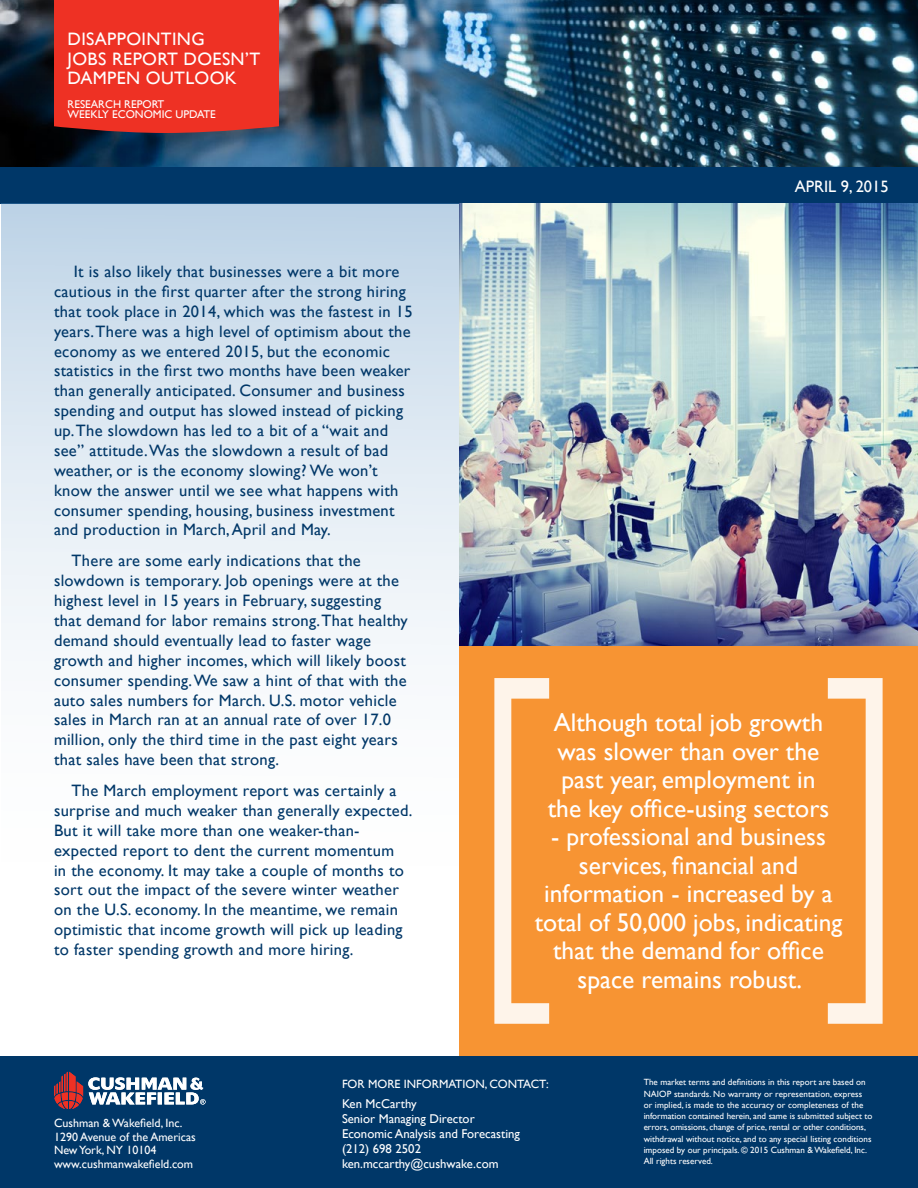
<style>
.page{position:relative;width:918px;height:1188px;background:#fff}
.page>*{position:absolute;margin:0;border:0;box-sizing:border-box;transform-origin:0 0}
.t1{font:25.5px/28.5px "Gill Sansfor CW";color:#fff;text-align:center}
.t2{font:18px/19.5px "Gill Sansfor CW";letter-spacing:.02em;color:#fff}
.Red_bullit_Blue_text{font:16.5px/19.8px "Gill Sansfor CW";letter-spacing:.02em;color:#003768}
.t3{font:16.5px "Gill Sansfor CW";color:#fff}
.t4{font:12.75px/15px "Gill Sansfor CW";color:#fff}
.t5{font:12px/13.5px "Gill Sansfor CW";color:#fff}
.t6{font:11.25px/10.5px "Gill Sansfor CW";color:#fff}
.t7{font:9px/11.2px "Gill Sansfor CW";color:#fff}
</style>
<div class="page">
<img style="left:0;top:0;width:918px;height:167px">
<div style="left:0;top:1056px;width:918px;height:132px;background:#003768"></div>
<div style="left:0;top:167px;width:918px;height:37px;background:#003768"></div>
<div style="left:54px;top:0;width:225px;height:133px;background:#ee3124"></div>
<svg style="left:54px;top:1072px;width:152px;height:37px"></svg>
<div style="left:1px;top:204px;width:459px;height:852px;background:linear-gradient(to bottom,#cadbeb,#fff)"></div>
<div style="left:459px;top:646px;width:459px;height:410px;background:#f79433"></div>
<svg style="left:494px;top:678px;width:55px;height:346px"></svg>
<svg style="left:828px;top:678px;width:55px;height:346px"></svg>
<img style="left:460px;top:204px;width:458px;height:442px">
<p class="t2" style="left:68px;top:29px;width:194px">DISAPPOINTING<br>JOBS REPORT DOESN’T<br>DAMPEN OUTLOOK</p>
<p class="t6" style="left:68px;top:99px;width:150px">RESEARCH REPORT<br>WEEKLY ECONOMIC UPDATE</p>
<p class="Red_bullit_Blue_text" style="left:54px;top:261px;width:360px;text-indent:20px">It is also likely that businesses were a bit more cautious in the first quarter after the strong hiring that took place in 2014, which was the fastest in 15 years. There was a high level of optimism about the economy as we entered 2015, but the economic statistics in the first two months have been weaker than generally anticipated. Consumer and business spending and output has slowed instead of picking up. The slowdown has led to a bit of a “wait and see” attitude. Was the slowdown a result of bad weather, or is the economy slowing? We won’t know the answer until we see what happens with consumer spending, housing, business investment and production in March, April and May.</p>
<p class="Red_bullit_Blue_text" style="left:54px;top:551px;width:355px;text-indent:18px">There are some early indications that the slowdown is temporary. Job openings were at the highest level in 15 years in February, suggesting that demand for labor remains strong. That healthy demand should eventually lead to faster wage growth and higher incomes, which will likely boost consumer spending. We saw a hint of that with the auto sales numbers for March. U.S. motor vehicle sales in March ran at an annual rate of over 17.0 million, only the third time in the past eight years that sales have been that strong.</p>
<p class="Red_bullit_Blue_text" style="left:54px;top:780px;width:360px;text-indent:18px">The March employment report was certainly a surprise and much weaker than generally expected.<br>But it will take more than one weaker-than&shy;expected report to dent the current momentum<br>in the economy. It may take a couple of months to sort out the impact of the severe winter weather on the U.S. economy. In the meantime, we remain optimistic that income growth will pick up leading to faster spending growth and more hiring.</p>
<p class="t3" style="left:795px;top:175px;width:95px">APRIL 9, 2015</p>
<p class="t1" style="left:548px;top:708px;width:283px">Although total job growth was slower than over the past year, employment in the key office-using sectors</p>
<p class="t1" style="left:535px;top:822px;width:309px">- professional and business services, financial and information - increased by a total of 50,000 jobs, indicating that the demand for office space remains robust.</p>
<p class="t5" style="left:54px;top:1116px;width:143px">Cushman &amp; Wakefield, Inc.<br>1290 Avenue of the Americas<br>New York, NY 10104 www.cushmanwakefield.com</p>
<p class="t5" style="left:342px;top:1078px;width:208px">FOR MORE INFORMATION, CONTACT:</p>
<p class="t4" style="left:342px;top:1096px;width:179px">Ken McCarthy<br>Senior Managing Director<br>Economic Analysis and Forecasting (212) 698 2502 ken.mccarthy@cushwake.com</p>
<p class="t7" style="left:644px;top:1077px;width:230px">The market terms and definitions in this report are based on NAIOP standards. No warranty or representation, express or implied, is made to the accuracy or completeness of the information contained herein, and same is submitted subject to errors, omissions, change of price, rental or other conditions, withdrawal without notice, and to any special listing conditions imposed by our principals. © 2015 Cushman &amp; Wakefield, Inc.<br>All rights reserved.</p>
</div>
